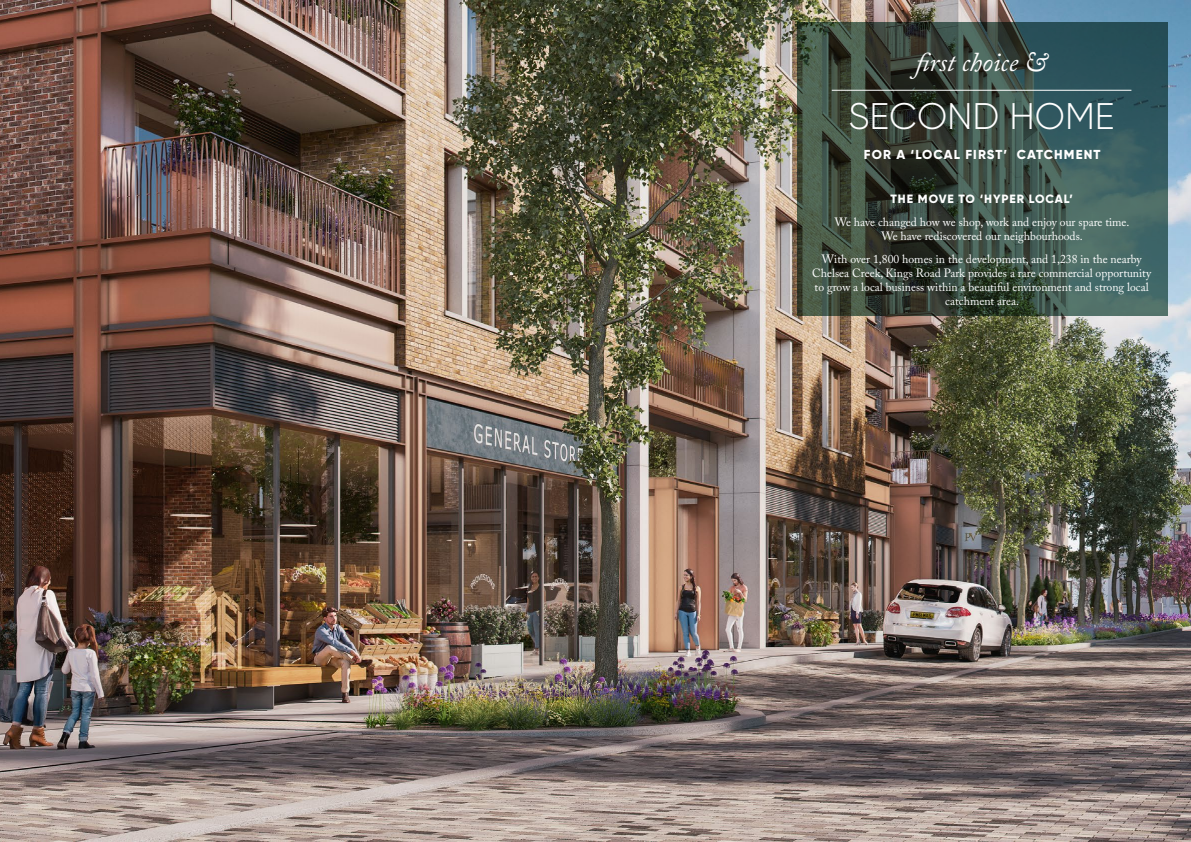
<style>
.page{position:relative;width:1191px;height:842px;background:#fff}
.page>*{position:absolute;margin:0;border:0;box-sizing:border-box;transform-origin:0 0}
.t1{font:300 37px "Gilroy";color:#fff}
.t2{font:italic 27px "Adobe Caslon Pro";color:#fff}
.t3{font:800 13px "Gilroy";letter-spacing:.085em;color:#fff}
.t4{font:12px/14px "Adobe Caslon Pro";color:#fff;text-align:center}
.t5{font:800 12px "Gilroy";letter-spacing:.075em;color:#fff}
</style>
<div class="page">
<img style="left:0;top:0;width:1191px;height:842px">
<svg style="left:797px;top:22px;width:370px;height:293px;background:#394e48"></svg>
<hr style="left:831px;top:90px;width:300px;height:1px;background:#fff">
<h2 class="t2" style="left:915px;top:46px;width:133px">first choice &amp;</h2>
<h1 class="t1" style="left:848px;top:93px;width:267px">SECOND HOME</h1>
<p class="t3" style="left:864px;top:146px;width:238px">FOR A ‘LOCAL FIRST’ CATCHMENT</p>
<p class="t5" style="left:890px;top:191px;width:184px">THE MOVE TO ‘HYPER LOCAL’</p>
<p class="t4" style="left:834px;top:214px;width:296px">We have changed how we shop, work and enjoy our spare time.<br>We have rediscovered our neighbourhoods.</p>
<p class="t4" style="left:812px;top:251px;width:340px">With over 1,800 homes in the development, and 1,238 in the nearby Chelsea Creek, Kings Road Park provides a rare commercial opportunity to grow a local business within a beautiful environment and strong local catchment area.</p>
</div>
